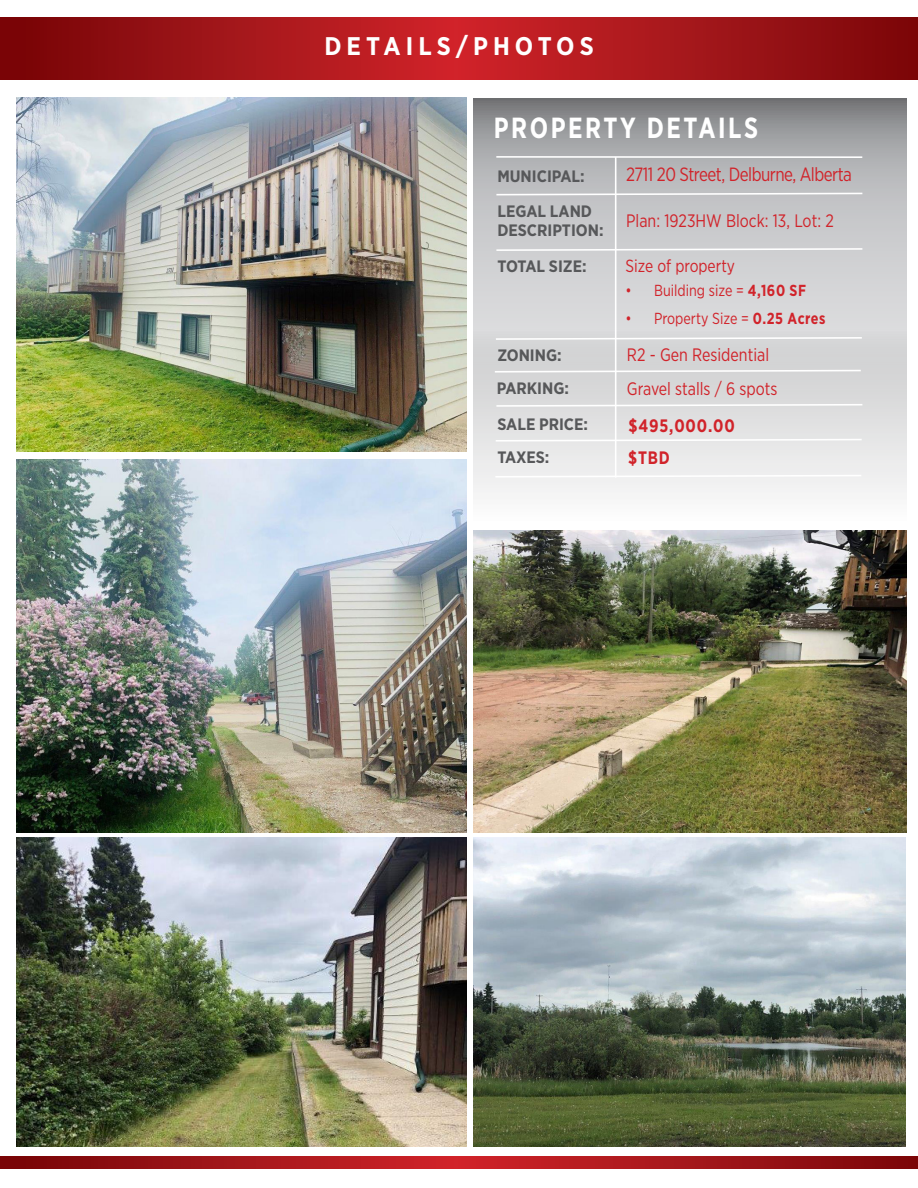
<style>
.page{position:relative;width:918px;height:1188px;background:#fff}
.page>*{position:absolute;margin:0;border:0;box-sizing:border-box;transform-origin:0 0}
.t1{font:700 29.1px "Gotham Narrow";letter-spacing:.1em;color:#fff;scale:.88 1}
.t2{font:700 25.5px "Gotham Narrow";letter-spacing:.2em;color:#fff}
.t3{font:19.2px "Gotham Narrow";letter-spacing:-.03em;color:#d1232a;scale:.91 1}
.t4{font:18px "Gotham Narrow";color:#d1232a;scale:.91 1}
.t5{font:700 18px "Gotham Narrow";letter-spacing:.05em;color:#d1232a;scale:.91 1}
.t6{font:17.55px "Gotham Narrow";color:#d1232a;scale:.91 1}
.t7{font:700 16.5px "Gotham Narrow";color:#57585a}
.t8{font:15.9px "Gotham Narrow";color:#d1232a;scale:.91 1}
.s1{font-weight:700}
</style>
<div class="page">
<img style="left:474px;top:838px;width:431px;height:309px">
<svg style="left:0;top:17px;width:918px;height:63px;background:#a31519"></svg>
<svg style="left:0;top:1156px;width:918px;height:13px;background:#a31519"></svg>
<img style="left:17px;top:98px;width:449px;height:354px">
<svg style="left:474px;top:98px;width:433px;height:395px;background:#c9cacb"></svg>
<hr style="left:615px;top:157px;width:1px;height:321px;background:#fff">
<svg style="left:495px;top:192px;width:369px;height:4px"></svg>
<hr style="left:496px;top:156px;width:366px;height:2px;background:#fff">
<svg style="left:495px;top:247px;width:369px;height:5px"></svg>
<svg style="left:489px;top:367px;width:402px;height:6px"></svg>
<svg style="left:491px;top:403px;width:402px;height:9px"></svg>
<svg style="left:494px;top:438px;width:369px;height:4px"></svg>
<svg style="left:494px;top:474px;width:369px;height:4px"></svg>
<svg style="left:494px;top:336px;width:369px;height:5px"></svg>
<img style="left:17px;top:459px;width:449px;height:373px">
<img style="left:17px;top:838px;width:449px;height:309px">
<img style="left:474px;top:531px;width:433px;height:301px">
<p class="t2" style="left:324px;top:30px;width:271px">DETAILS/PHOTOS</p>
<p class="t1" style="left:494px;top:109px;width:302px">PROPERTY DETAILS</p>
<p class="t7" style="left:497px;top:165px;width:89px">MUNICIPAL:</p>
<p class="t3" style="left:626px;top:163px;width:250px">2711 20 Street, Delburne, Alberta</p>
<p class="t7" style="left:497px;top:200px;width:96px">LEGAL LAND</p>
<p class="t7" style="left:497px;top:220px;width:108px">DESCRIPTION:</p>
<p class="t4" style="left:626px;top:209px;width:230px">Plan: 1923HW Block: 13, Lot: 2</p>
<p class="t7" style="left:497px;top:256px;width:91px">TOTAL SIZE:</p>
<p class="t6" style="left:625px;top:255px;width:122px">Size of property</p>
<p class="t8" style="left:625px;top:280px;width:200px">• Building size = <span class="s1">4,160 SF</span></p>
<p class="t8" style="left:625px;top:309px;width:222px">• Property Size = <span class="s1">0.25 Acres</span></p>
<p class="t7" style="left:497px;top:345px;width:66px">ZONING:</p>
<p class="t7" style="left:497px;top:377px;width:74px">PARKING:</p>
<p class="t7" style="left:497px;top:414px;width:92px">SALE PRICE:</p>
<p class="t7" style="left:497px;top:447px;width:54px">TAXES:</p>
<p class="t4" style="left:627px;top:343px;width:158px">R2 - Gen Residential</p>
<p class="t4" style="left:627px;top:377px;width:167px">Gravel stalls / 6 spots</p>
<p class="t5" style="left:629px;top:414px;width:118px">$495,000.00</p>
<p class="t5" style="left:628px;top:446px;width:47px">$TBD</p>
</div>
